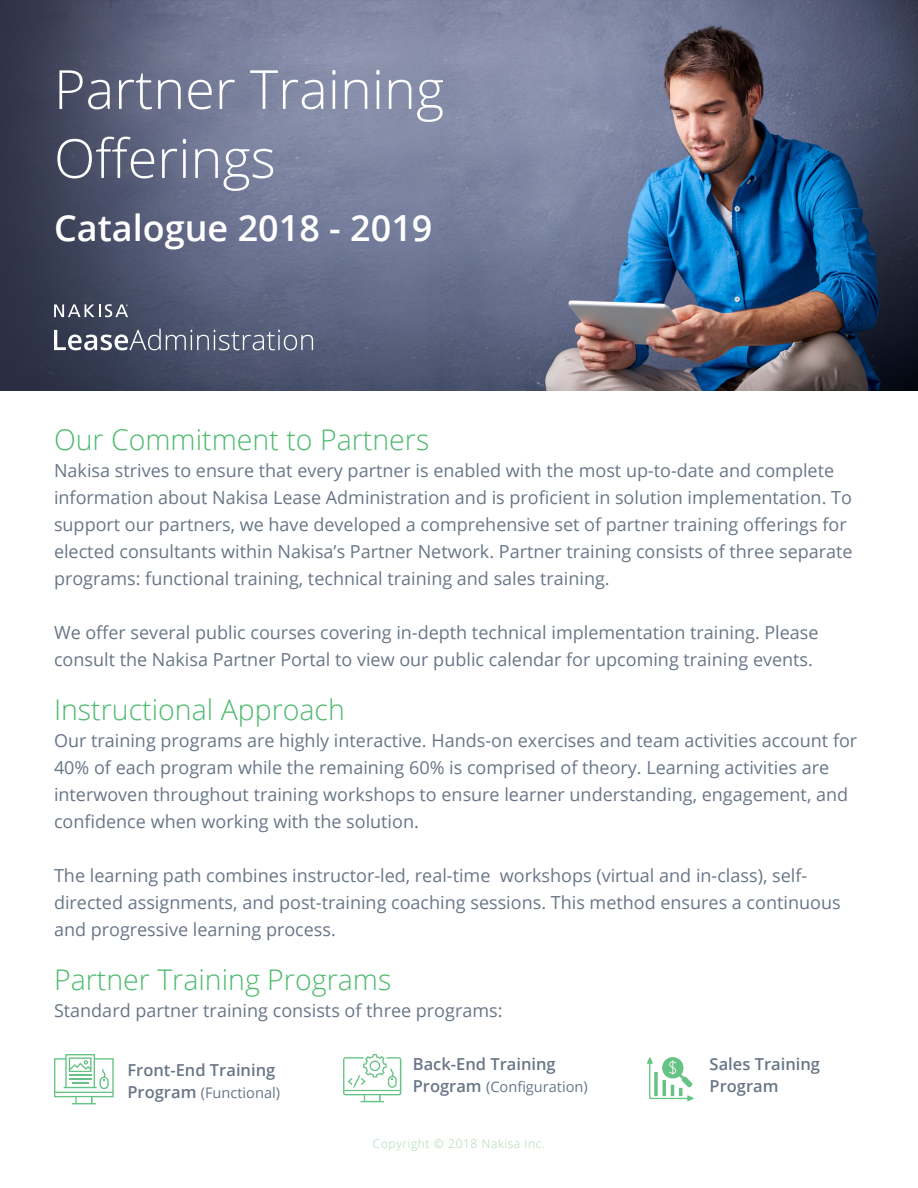
<style>
.page{position:relative;width:918px;height:1188px;background:#fff}
.page>*{position:absolute;margin:0;border:0;box-sizing:border-box;transform-origin:0 0}
.t1{font:300 54px "Open Sans";color:#fff}
.t2{font:600 36px "Open Sans";color:#fff}
.t3{font:300 28.5px "Open Sans";color:#4eba6e}
.t4{font:18px/27px "Open Sans";color:#697687}
.t5{font:600 16.5px/21.9px "Open Sans";color:#697687}
.t6{font:14.55px "Open Sans";color:#697687}
.t7{font:300 12px "Open Sans";letter-spacing:.05em;color:#a9d7b1}
.s1{font-weight:600;font-size:16.5px}
</style>
<div class="page">
<img style="left:0;top:0;width:918px;height:390px">
<svg style="left:54px;top:304px;width:74px;height:15px"></svg>
<svg style="left:54px;top:329px;width:259px;height:21px;background:#6f7689"></svg>
<svg style="left:54px;top:1054px;width:60px;height:50px"></svg>
<svg style="left:343px;top:1054px;width:58px;height:48px"></svg>
<svg style="left:647px;top:1057px;width:47px;height:44px"></svg>
<p class="t1" style="left:54px;top:52px;width:392px">Partner Training</p>
<p class="t1" style="left:54px;top:121px;width:223px">Offerings</p>
<p class="t2" style="left:54px;top:203px;width:380px">Catalogue 2018 - 2019</p>
<p class="t3" style="left:54px;top:420px;width:377px">Our Commitment to Partners</p>
<p class="t4" style="left:54px;top:456px;width:800px">Nakisa strives to ensure that every partner is enabled with the most up-to-date and complete information about Nakisa Lease Administration and is proficient in solution implementation. To support our partners, we have developed a comprehensive set of partner training offerings for elected consultants within Nakisa’s Partner Network. Partner training consists of three separate programs: functional training, technical training and sales training.</p>
<p class="t4" style="left:54px;top:618px;width:766px">We offer several public courses covering in-depth technical implementation training. Please consult the Nakisa Partner Portal to view our public calendar for upcoming training events.</p>
<p class="t3" style="left:54px;top:690px;width:292px">Instructional Approach</p>
<p class="t4" style="left:54px;top:726px;width:805px">Our training programs are highly interactive. Hands-on exercises and team activities account for 40% of each program while the remaining 60% is comprised of theory. Learning activities are interwoven throughout training workshops to ensure learner understanding, engagement, and confidence when working with the solution.</p>
<p class="t4" style="left:54px;top:861px;width:788px">The learning path combines instructor-led, real-time workshops (virtual and in-class), self&shy;directed assignments, and post-training coaching sessions. This method ensures a continuous and progressive learning process.</p>
<p class="t3" style="left:54px;top:960px;width:339px">Partner Training Programs</p>
<p class="t4" style="left:54px;top:996px;width:450px">Standard partner training consists of three programs:</p>
<p class="t5" style="left:127px;top:1059px;width:149px">Front-End Training</p>
<p class="t6" style="left:127px;top:1083px;width:154px"><span class="s1">Program</span> (Functional)</p>
<p class="t5" style="left:413px;top:1053px;width:144px">Back-End Training</p>
<p class="t6" style="left:413px;top:1077px;width:177px"><span class="s1">Program</span> (Configuration)</p>
<p class="t7" style="left:373px;top:1135px;width:174px">Copyright © 2018 Nakisa Inc.</p>
<p class="t5" style="left:710px;top:1052px;width:112px">Sales Training<br>Program</p>
</div>
